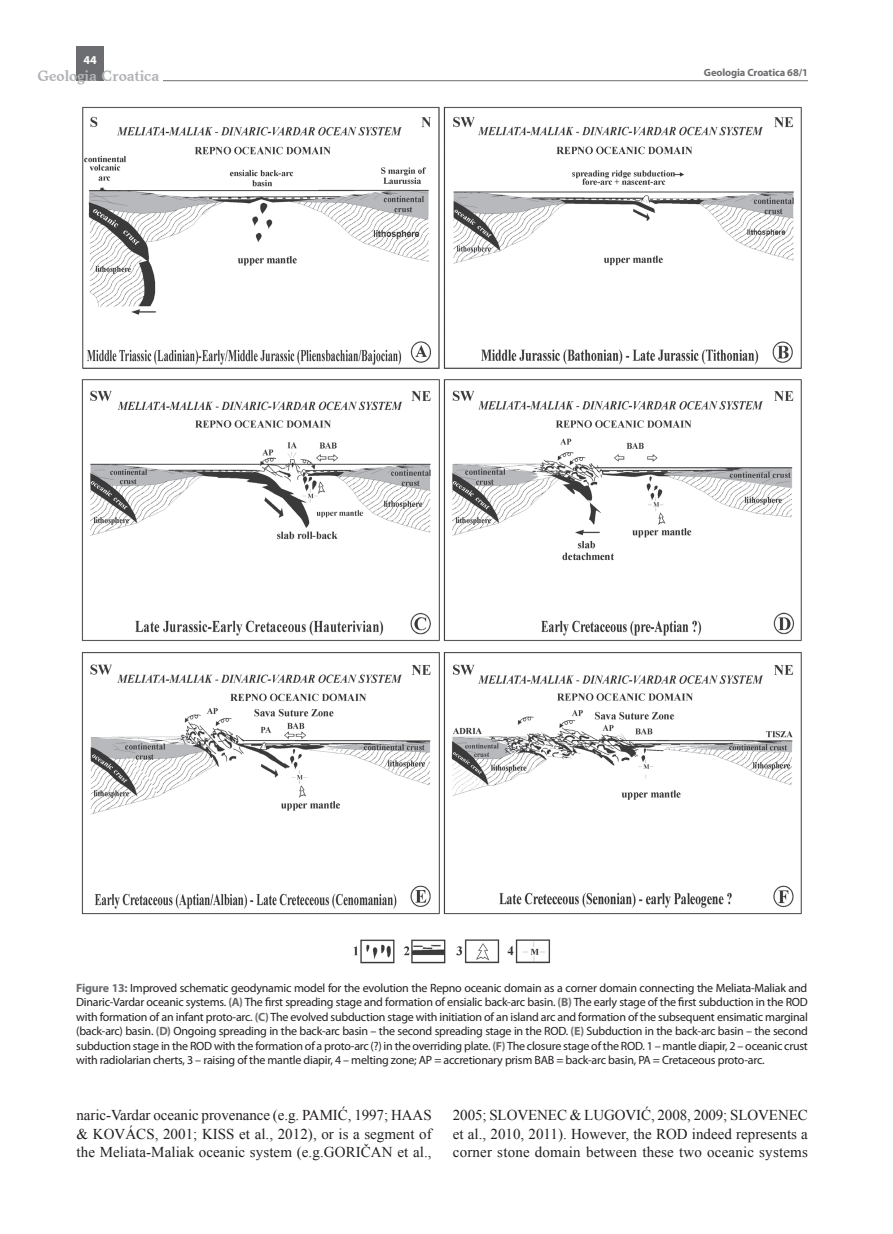
<style>
.page{position:relative;width:893px;height:1234px;background:#fff}
.page>*{position:absolute;margin:0;border:0;box-sizing:border-box;transform-origin:0 0}
.t1{font:15px/18.9px "Times New Roman";letter-spacing:.005em;color:#231f20;text-align:justify}
.t2{font:700 15px "Matt Antique BT";letter-spacing:-.01em;color:#b2b3b7}
.t3{font:12px/14.4px "Myriad Pro";letter-spacing:-.02em;color:#231f20;text-align:justify}
.t4{font:700 12px "Myriad Pro";color:#fff}
.t5{font:700 10.5px "Myriad Pro";letter-spacing:-.01em;color:#6c6d70}
.s1{font-weight:700;color:#6c6d70}
</style>
<div class="page">
<hr style="left:163px;top:80px;width:645px;height:1px;background:#6c6d70">
<div style="left:77px;top:47px;width:27px;height:34px;background:#6c6d70"></div>
<img style="left:82px;top:106px;width:720px;height:858px">
<p class="t4" style="left:84px;top:52px;width:15px">44</p>
<p class="t2" style="left:37px;top:66px;width:124px">Geologia Croatica</p>
<p class="t5" style="left:704px;top:66px;width:106px">Geologia Croatica 68/1</p>
<p class="t3" style="left:76px;top:980px;width:733px"><span class="s1">Figure 13:</span> Improved schematic geodynamic model for the evolution the Repno oceanic domain as a corner domain connecting the Meliata-Maliak and Dinaric-Vardar oceanic systems. <span class="s1">(A)</span> The first spreading stage and formation of ensialic back-arc basin. <span class="s1">(B)</span> The early stage of the first subduction in the ROD with formation of an infant proto-arc. <span class="s1">(C)</span> The evolved subduction stage with initiation of an island arc and formation of the subsequent ensimatic marginal (back-arc) basin. <span class="s1">(D)</span> Ongoing spreading in the back-arc basin – the second spreading stage in the ROD. <span class="s1">(E)</span> Subduction in the back-arc basin – the second subduction stage in the ROD with the formation of a proto-arc (?) in the overriding plate. <span class="s1">(F)</span> The closure stage of the ROD. 1 – mantle diapir, 2 – oceanic crust with radiolarian cherts, 3 – raising of the mantle diapir, 4 – melting zone; AP = accretionary prism BAB = back-arc basin, PA = Cretaceous proto-arc.</p>
<p class="t1" style="left:453px;top:1104px;width:357px">2005; SLOVENEC &amp; LUGOVIĆ, 2008, 2009; SLOVENEC et al., 2010, 2011). However, the ROD indeed represents a corner stone domain between these two oceanic systems</p>
<p class="t1" style="left:77px;top:1104px;width:357px">naric-Vardar oceanic provenance (e.g. PAMIĆ, 1997; HAAS &amp; KOVÁCS, 2001; KISS et al., 2012), or is a segment of the Meliata-Maliak oceanic system (e.g.GORIČAN et al.,</p>
</div>
